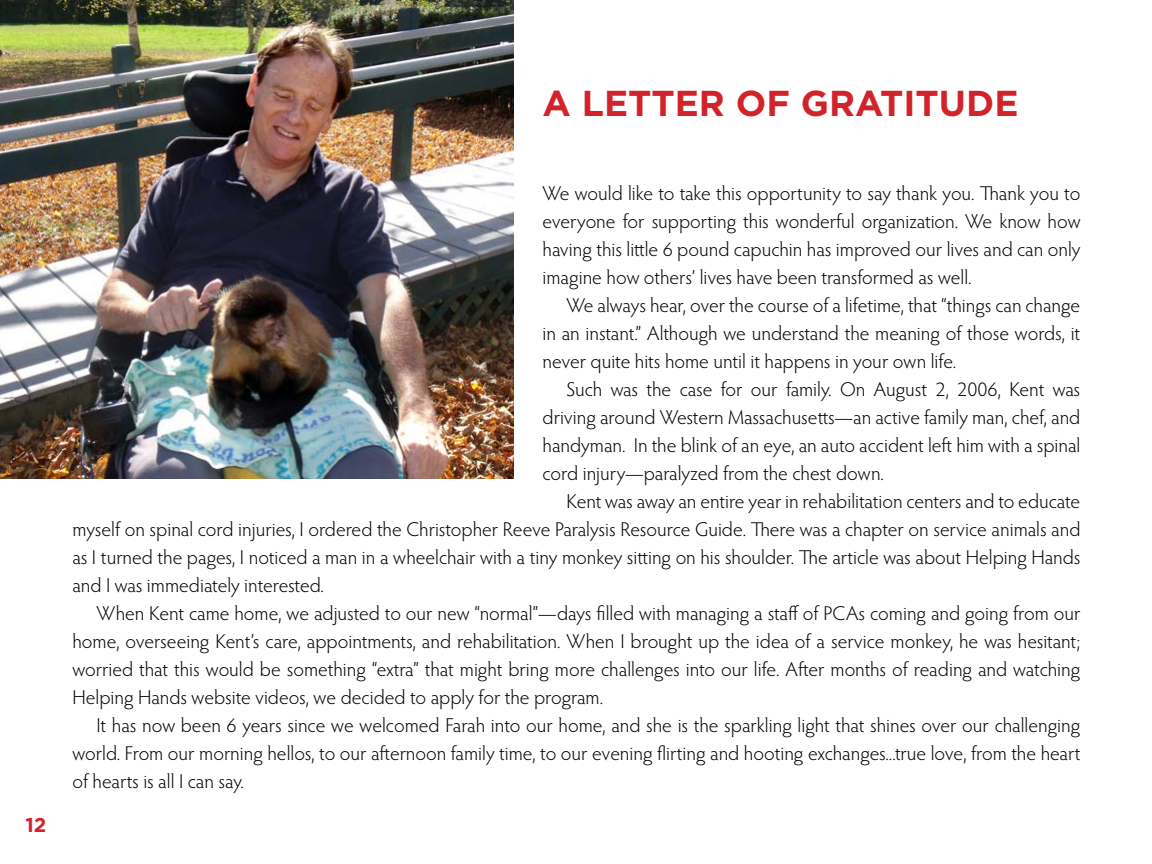
<style>
.page{position:relative;width:1152px;height:864px;background:#fff}
.page>*{position:absolute;margin:0;border:0;box-sizing:border-box;transform-origin:0 0}
.t1{font:700 36px "Gotham";color:#d2232a}
.t2{font:300 20px/28px "Hypatia Sans Pro";color:#000;text-align:justify}
.t3{font:700 20px "Gotham";color:#d2232a}
</style>
<div class="page">
<img style="left:0;top:0;width:514px;height:479px">
<h1 class="t1" style="left:543px;top:83px;width:477px">A LETTER OF GRATITUDE</h1>
<p class="t3" style="left:26px;top:813px;width:22px">12</p>
<p class="t2" style="left:543px;top:179px;width:539px">We would like to take this opportunity to say thank you. Thank you to everyone for supporting this wonderful organization. We know how having this little 6 pound capuchin has improved our lives and can only imagine how others’ lives have been transformed as well.</p>
<p class="t2" style="left:543px;top:291px;width:539px;text-indent:24px">We always hear, over the course of a lifetime, that “things can change in an instant.” Although we understand the meaning of those words, it never quite hits home until it happens in your own life.</p>
<p class="t2" style="left:543px;top:375px;width:539px;text-indent:24px">Such was the case for our family. On August 2, 2006, Kent was driving around Western Massachusetts—an active family man, chef, and handyman. In the blink of an eye, an auto accident left him with a spinal cord injury—paralyzed from the chest down.</p>
<p class="t2" style="left:72px;top:487px;width:1010px;text-indent:494px">Kent was away an entire year in rehabilitation centers and to educate myself on spinal cord injuries, I ordered the Christopher Reeve Paralysis Resource Guide. There was a chapter on service animals and as I turned the pages, I noticed a man in a wheelchair with a tiny monkey sitting on his shoulder. The article was about Helping Hands and I was immediately interested.</p>
<p class="t2" style="left:72px;top:599px;width:1010px;text-indent:24px">When Kent came home, we adjusted to our new “normal”—days filled with managing a staff of PCAs coming and going from our home, overseeing Kent’s care, appointments, and rehabilitation. When I brought up the idea of a service monkey, he was hesitant; worried that this would be something “extra” that might bring more challenges into our life. After months of reading and watching Helping Hands website videos, we decided to apply for the program.</p>
<p class="t2" style="left:72px;top:711px;width:1010px;text-indent:24px">It has now been 6 years since we welcomed Farah into our home, and she is the sparkling light that shines over our challenging world. From our morning hellos, to our afternoon family time, to our evening flirting and hooting exchanges...true love, from the heart of hearts is all I can say.</p>
</div>
